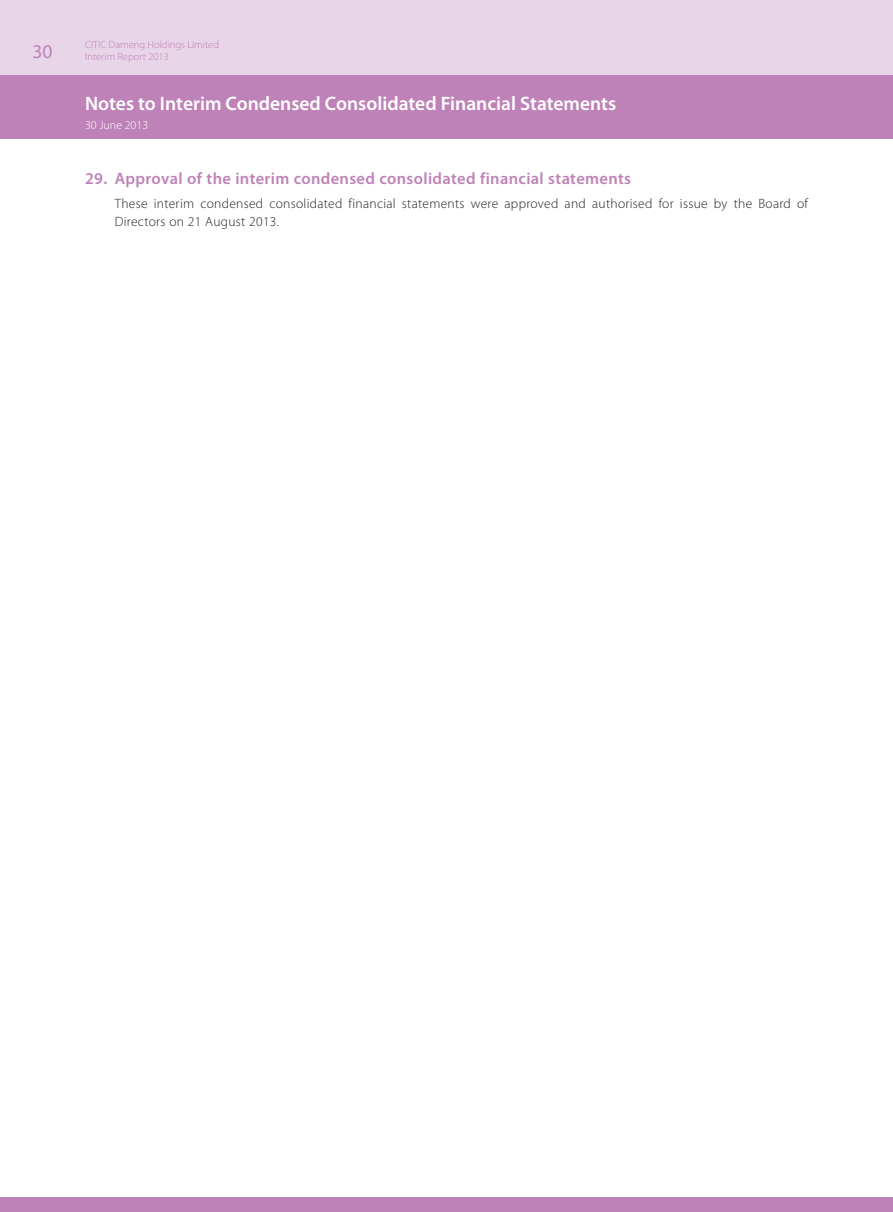
<style>
.page{position:relative;width:893px;height:1212px;background:#fff}
.page>*{position:absolute;margin:0;border:0;box-sizing:border-box;transform-origin:0 0}
.t1{font:600 19.5px "Myriad Pro";color:#fff}
.t2{font:19.5px "Myriad Pro";color:#bf82b8}
.t3{font:600 16.5px "Myriad Pro";letter-spacing:.02em;color:#bf82b8}
.t4{font:300 13.5px/18px "Myriad Pro";letter-spacing:.02em;color:#231f20}
.t5{font:300 12px "Myriad Pro";color:#fff}
.t6{font:300 10.5px "Myriad Pro";color:#bf82b8}
</style>
<div class="page">
<div style="left:0;top:0;width:893px;height:90px;background:#e8d5e7"></div>
<div style="left:0;top:75px;width:893px;height:64px;background:#bf82b8"></div>
<div style="left:0;top:1197px;width:893px;height:15px;background:#bf82b8"></div>
<p class="t6" style="left:85px;top:39px;width:136px">CITIC Dameng Holdings Limited</p>
<h1 class="t2" style="left:33px;top:40px;width:22px">30</h1>
<p class="t6" style="left:85px;top:51px;width:85px">Interim Report 2013</p>
<h1 class="t1" style="left:85px;top:91px;width:533px">Notes to Interim Condensed Consolidated Financial Statements</h1>
<p class="t5" style="left:85px;top:118px;width:65px">30 June 2013</p>
<p class="t3" style="left:85px;top:168px;width:548px">29. Approval of the interim condensed consolidated financial statements</p>
<p class="t4" style="left:115px;top:195px;width:695px">These interim condensed consolidated financial statements were approved and authorised for issue by the Board of<br>Directors on 21 August 2013.</p>
</div>
